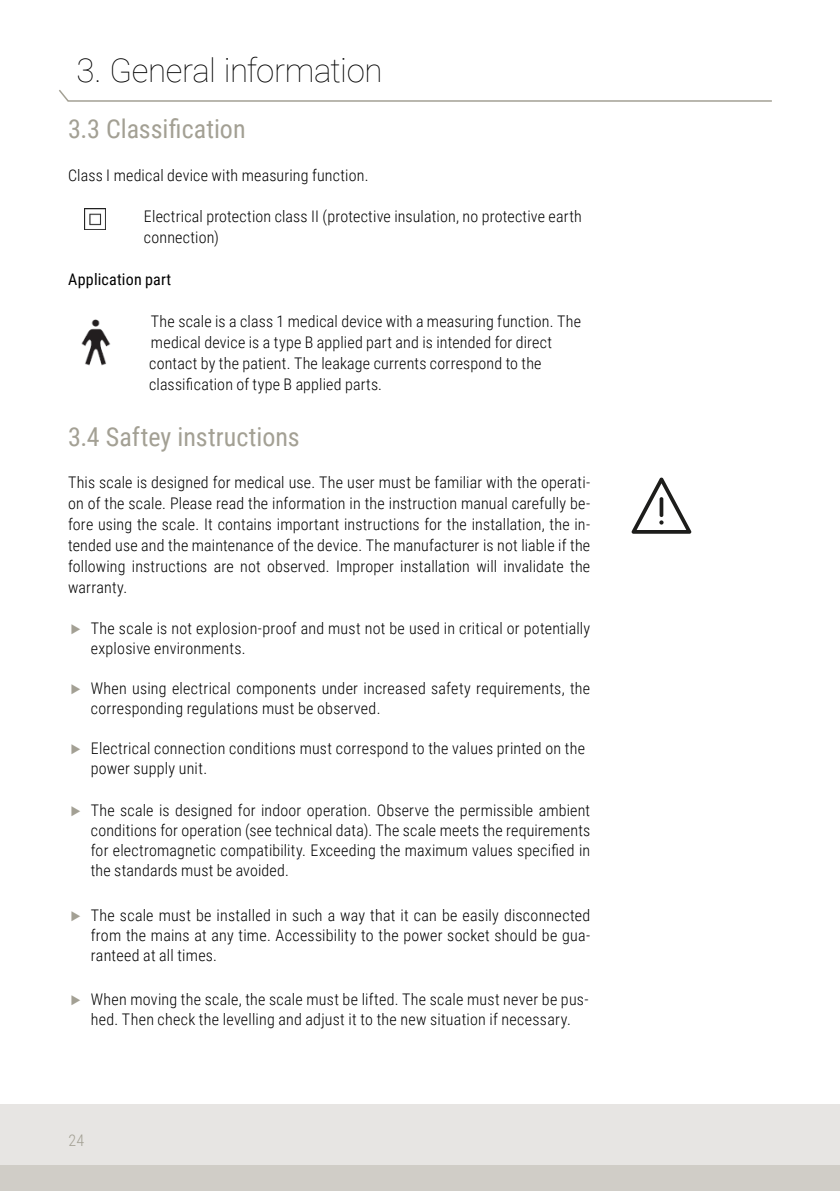
<style>
.page{position:relative;width:840px;height:1191px;background:#fff}
.page>*{position:absolute;margin:0;border:0;box-sizing:border-box;transform-origin:0 0}
.t1{font:100 33px "Roboto";letter-spacing:-.015em;color:#000}
.t2{font:26px "Roboto Condensed";color:#a3a094}
.t3{font:300 16px/21px "Roboto Condensed";letter-spacing:.015em;color:#000}
.t4{font:16px "Roboto Condensed";letter-spacing:.015em;color:#000}
.t5{font:300 16px "Roboto Condensed";color:#a3a094}
</style>
<div class="page">
<div style="left:0;top:1104px;width:839px;height:73px;background:#e7e5e3"></div>
<div style="left:0;top:1164px;width:839px;height:27px;background:#d0cdc7"></div>
<img style="left:85px;top:209px;width:20px;height:20px">
<img style="left:81px;top:319px;width:30px;height:47px">
<svg style="left:631px;top:477px;width:60px;height:57px"></svg>
<svg style="left:59px;top:90px;width:713px;height:12px"></svg>
<h1 class="t1" style="left:77px;top:47px;width:307px">3. General information</h1>
<h2 class="t2" style="left:68px;top:111px;width:179px">3.3 Classification</h2>
<p class="t3" style="left:68px;top:164px;width:302px">Class I medical device with measuring function.</p>
<p class="t3" style="left:144px;top:205px;width:439px">Electrical protection class II (protective insulation, no protective earth connection)</p>
<p class="t4" style="left:68px;top:268px;width:105px">Application part</p>
<p class="t3" style="left:149px;top:310px;width:433px">The scale is a class 1 medical device with a measuring function. The medical device is a type B applied part and is intended for direct contact by the patient. The leakage currents correspond to the classification of type B applied parts.</p>
<h2 class="t2" style="left:68px;top:419px;width:233px">3.4 Saftey instructions</h2>
<p class="t3" style="left:68px;top:471px;width:523px;text-align:justify">This scale is designed for medical use. The user must be familiar with the operati&shy;on of the scale. Please read the information in the instruction manual carefully be&shy;fore using the scale. It contains important instructions for the installation, the in&shy;tended use and the maintenance of the device. The manufacturer is not liable if the following instructions are not observed. Improper installation will invalidate the warranty.</p>
<p class="t3" style="left:91px;top:618px;width:500px;line-height:20px">The scale is not explosion-proof and must not be used in critical or potentially explosive environments.</p>
<p class="t3" style="left:91px;top:678px;width:500px;line-height:20px">When using electrical components under increased safety requirements, the corresponding regulations must be observed.</p>
<p class="t3" style="left:91px;top:738px;width:495px;line-height:20px">Electrical connection conditions must correspond to the values printed on the power supply unit.</p>
<p class="t3" style="left:91px;top:800px;width:500px;line-height:20px;text-align:justify">The scale is designed for indoor operation. Observe the permissible ambient conditions for operation (see technical data). The scale meets the requirements for electromagnetic compatibility. Exceeding the maximum values specified in the standards must be avoided.</p>
<p class="t3" style="left:91px;top:905px;width:500px;line-height:20px;text-align:justify">The scale must be installed in such a way that it can be easily disconnected from the mains at any time. Accessibility to the power socket should be gua&shy;ranteed at all times.</p>
<p class="t3" style="left:91px;top:989px;width:499px;line-height:20px">When moving the scale, the scale must be lifted. The scale must never be pus&shy;hed. Then check the levelling and adjust it to the new situation if necessary.</p>
<p class="t5" style="left:69px;top:1129px;width:17px">24</p>
</div>
